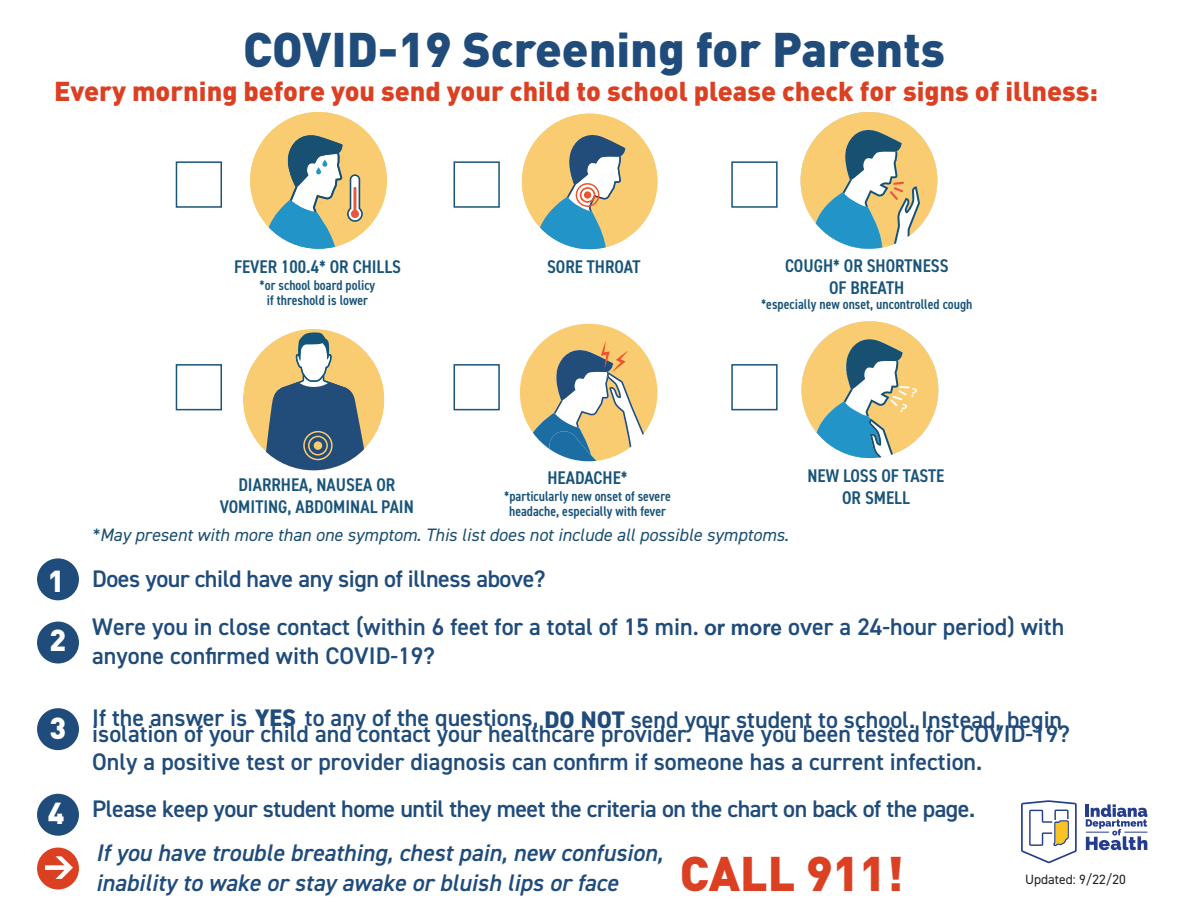
<style>
.page{position:relative;width:1188px;height:918px;background:#fff}
.page>*{position:absolute;margin:0;border:0;box-sizing:border-box;transform-origin:0 0}
.t1{font:900 48px "DIN";color:#204c7b}
.t2{font:900 48px "DIN";color:#db4022}
.t3{font:900 30px/59.4px "DIN";color:#fff}
.t4{font:900 27px "DIN";color:#db4022}
.t5{font:600 24px/47.8px "DIN2014";color:#204c7b}
.t6{font:italic 600 24px "DIN2014";color:#204c7b}
.t7{font:600 24px "DIN2014";letter-spacing:-.02em;color:#204c7b}
.t8{font:600 condensed 18.45px/22px "DIN2014";color:#195479;text-align:center}
.t9{font:italic 18px "DIN2014";color:#1a4e70}
.t10{font:600 condensed 14.1px/15.6px "DIN2014";color:#195479;text-align:center}
.t11{font:13.5px "DIN2014";color:#231f20}
.s1{font-family:"Minion Pro";font-weight:700}
.s2{font-family:"Arial";font-weight:700;font-size:21px}
.s3{font-weight:800}
</style>
<div class="page">
<div style="left:37px;top:558px;width:42px;height:42px;background:#204c7b;border-radius:50%"></div>
<div style="left:37px;top:622px;width:42px;height:42px;background:#204c7b;border-radius:50%"></div>
<div style="left:37px;top:708px;width:42px;height:42px;background:#204c7b;border-radius:50%"></div>
<div style="left:37px;top:848px;width:42px;height:41px;background:#db4022;border-radius:50%"></div>
<svg style="left:45px;top:856px;width:28px;height:23px"></svg>
<div style="left:37px;top:794px;width:42px;height:42px;background:#204c7b;border-radius:50%"></div>
<svg style="left:801px;top:112px;width:136px;height:137px"></svg>
<svg style="left:250px;top:112px;width:137px;height:137px"></svg>
<svg style="left:522px;top:114px;width:135px;height:135px"></svg>
<svg style="left:802px;top:321px;width:136px;height:137px"></svg>
<div style="left:243px;top:329px;width:141px;height:141px;background:#facc72;border-radius:50%"></div>
<svg style="left:263px;top:332px;width:105px;height:138px"></svg>
<div style="left:314px;top:441px;width:8px;height:9px;background:#facc72;border-radius:50%"></div>
<div style="left:308px;top:436px;width:20px;height:20px;border:2px solid #facc72;border-radius:50%"></div>
<div style="left:303px;top:431px;width:30px;height:29px;border:2px solid #facc72;border-radius:50%"></div>
<svg style="left:520px;top:324px;width:137px;height:137px"></svg>
<svg style="left:1021px;top:800px;width:56px;height:63px"></svg>
<svg style="left:1086px;top:804px;width:62px;height:46px"></svg>
<div style="left:176px;top:161px;width:46px;height:47px;border:2px solid #195479"></div>
<div style="left:454px;top:161px;width:46px;height:47px;border:2px solid #195479"></div>
<div style="left:731px;top:161px;width:47px;height:47px;border:2px solid #195479"></div>
<div style="left:176px;top:364px;width:46px;height:46px;border:2px solid #195479"></div>
<div style="left:454px;top:364px;width:46px;height:46px;border:2px solid #195479"></div>
<div style="left:731px;top:364px;width:47px;height:46px;border:2px solid #195479"></div>
<h1 class="t1" style="left:243px;top:18px;width:703px">COVID-19 Screening for Parents</h1>
<p class="t4" style="left:54px;top:73px;width:1046px">Every morning before you send your child to school please check for signs of illness:</p>
<p class="t8" style="left:234px;top:255px;width:168px">FEVER 100.4* OR CHILLS</p>
<p class="t10" style="left:260px;top:277px;width:117px">*or school board policy if threshold is lower</p>
<p class="t8" style="left:547px;top:255px;width:95px">SORE THROAT</p>
<p class="t8" style="left:785px;top:254px;width:165px">COUGH* OR SHORTNESS<br>OF BREATH</p>
<p class="t10" style="left:761px;top:296px;width:213px">*especially new onset, uncontrolled cough</p>
<p class="t3" style="left:48px;top:550px;width:20px">1<br>2</p>
<p class="t3" style="left:49px;top:696px;width:18px">3</p>
<p class="t3" style="left:48px;top:782px;width:18px">4</p>
<p class="t8" style="left:807px;top:464px;width:139px">NEW LOSS OF TASTE<br>OR SMELL</p>
<p class="t8" style="left:547px;top:466px;width:82px">HEADACHE*</p>
<p class="t10" style="left:504px;top:488px;width:168px">*particularly new onset of severe headache, especially with fever</p>
<p class="t8" style="left:220px;top:473px;width:196px">DIARRHEA, NAUSEA OR<br>VOMITING, ABDOMINAL PAIN</p>
<p class="t9" style="left:92px;top:523px;width:698px">*May present with more than one symptom. This list does not include all possible symptoms.</p>
<p class="t5" style="left:92px;top:555px;width:974px">Does your child have any sign of illness above?<br>Were you in close contact (within 6 feet for a total of 15 min<span class="s1">.</span> <span class="s2">or more</span> over a 24-hour period) with</p>
<p class="t5" style="left:92px;top:631px;width:344px">anyone confirmed with COVID-19?</p>
<p class="t5" style="left:92px;top:695px;width:972px">If the answer is <span class="s3">YES</span> to any of the questions, <span class="s3">DO NOT</span> send your student to school. Instead, begin</p>
<p class="t5" style="left:92px;top:718px;width:979px;line-height:28.5px">isolation of your child and contact your healthcare provider. Have you been tested for COVID-19?<br>Only a positive test or provider diagnosis can confirm if someone has a current infection.</p>
<p class="t7" style="left:92px;top:793px;width:885px">Please keep your student home until they meet the criteria on the chart on back of the page.</p>
<p class="t6" style="left:96px;top:837px;width:568px">If you have trouble breathing, chest pain, new confusion,</p>
<h1 class="t2" style="left:680px;top:841px;width:225px">CALL 911!</h1>
<p class="t11" style="left:1025px;top:871px;width:102px">Updated: 9/22/20</p>
<p class="t6" style="left:96px;top:867px;width:524px">inability to wake or stay awake or bluish lips or face</p>
</div>
